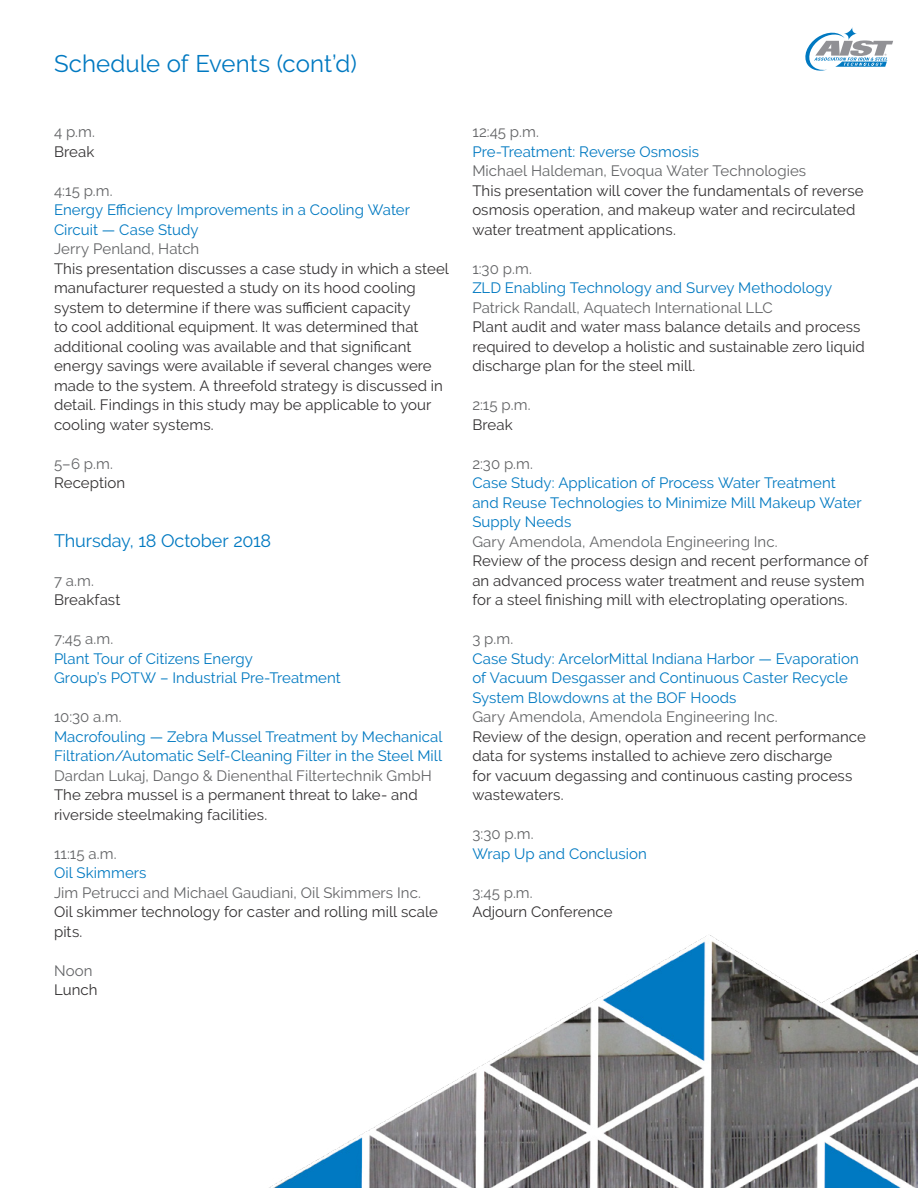
<style>
.page{position:relative;width:918px;height:1188px;background:#fff}
.page>*{position:absolute;margin:0;border:0;box-sizing:border-box;transform-origin:0 0}
.t1{font:24px "Raleway";color:#0079c1}
.t2{font:18px "Raleway";letter-spacing:-.005em;color:#0079c1}
.t3{font:15px/19.5px "Raleway";letter-spacing:.005em;color:#333132}
.t4{font:15px/19.5px "Raleway";letter-spacing:.005em;color:#0079c1}
.t5{font:15px "Raleway";letter-spacing:.005em;color:#636466}
</style>
<div class="page">
<svg style="left:805px;top:27px;width:88px;height:44px"></svg>
<img style="left:269px;top:935px;width:649px;height:253px">
<h1 class="t1" style="left:54px;top:50px;width:305px">Schedule of Events (cont’d)</h1>
<p class="t5" style="left:54px;top:123px;width:43px">4 p.m.</p>
<p class="t3" style="left:54px;top:142px;width:42px">Break</p>
<p class="t5" style="left:54px;top:182px;width:60px">4:15 p.m.</p>
<p class="t4" style="left:54px;top:200px;width:358px">Energy Efficiency Improvements in a Cooling Water<br>Circuit — Case Study</p>
<p class="t5" style="left:54px;top:240px;width:147px">Jerry Penland, Hatch</p>
<p class="t3" style="left:54px;top:259px;width:397px">This presentation discusses a case study in which a steel manufacturer requested a study on its hood cooling system to determine if there was sufficient capacity<br>to cool additional equipment. It was determined that additional cooling was available and that significant energy savings were available if several changes were made to the system. A threefold strategy is discussed in detail. Findings in this study may be applicable to your cooling water systems.</p>
<p class="t5" style="left:54px;top:455px;width:60px">5–6 p.m.</p>
<p class="t3" style="left:54px;top:473px;width:73px">Reception</p>
<p class="t2" style="left:54px;top:530px;width:219px">Thursday, 18 October 2018</p>
<p class="t5" style="left:54px;top:572px;width:42px">7 a.m.</p>
<p class="t3" style="left:54px;top:590px;width:68px">Breakfast</p>
<p class="t5" style="left:54px;top:630px;width:61px">7:45 a.m.</p>
<p class="t4" style="left:54px;top:649px;width:288px">Plant Tour of Citizens Energy<br>Group’s POTW – Industrial Pre-Treatment</p>
<p class="t5" style="left:54px;top:708px;width:69px">10:30 a.m.</p>
<p class="t4" style="left:54px;top:727px;width:390px">Macrofouling — Zebra Mussel Treatment by Mechanical<br>Filtration/Automatic Self-Cleaning Filter in the Steel Mill</p>
<p class="t5" style="left:54px;top:767px;width:379px">Dardan Lukaj, Dango &amp; Dienenthal Filtertechnik GmbH</p>
<p class="t3" style="left:54px;top:785px;width:365px">The zebra mussel is a permanent threat to lake- and riverside steelmaking facilities.</p>
<p class="t5" style="left:54px;top:845px;width:64px">11:15 a.m.</p>
<p class="t4" style="left:54px;top:863px;width:94px">Oil Skimmers</p>
<p class="t5" style="left:54px;top:884px;width:368px">Jim Petrucci and Michael Gaudiani, Oil Skimmers Inc.</p>
<p class="t3" style="left:54px;top:902px;width:385px">Oil skimmer technology for caster and rolling mill scale pits.</p>
<p class="t5" style="left:54px;top:962px;width:40px">Noon</p>
<p class="t3" style="left:54px;top:980px;width:45px">Lunch</p>
<p class="t5" style="left:472px;top:123px;width:68px">12:45 p.m.</p>
<p class="t4" style="left:472px;top:142px;width:228px">Pre-Treatment: Reverse Osmosis</p>
<p class="t5" style="left:472px;top:162px;width:335px">Michael Haldeman, Evoqua Water Technologies</p>
<p class="t3" style="left:472px;top:181px;width:393px">This presentation will cover the fundamentals of reverse osmosis operation, and makeup water and recirculated water treatment applications.</p>
<p class="t5" style="left:472px;top:260px;width:61px">1:30 p.m.</p>
<p class="t4" style="left:472px;top:278px;width:361px">ZLD Enabling Technology and Survey Methodology</p>
<p class="t5" style="left:472px;top:299px;width:302px">Patrick Randall, Aquatech International LLC</p>
<p class="t3" style="left:472px;top:317px;width:394px">Plant audit and water mass balance details and process required to develop a holistic and sustainable zero liquid discharge plan for the steel mill.</p>
<p class="t5" style="left:472px;top:396px;width:60px">2:15 p.m.</p>
<p class="t3" style="left:472px;top:415px;width:42px">Break</p>
<p class="t5" style="left:472px;top:455px;width:62px">2:30 p.m.</p>
<p class="t4" style="left:472px;top:473px;width:391px">Case Study: Application of Process Water Treatment and Reuse Technologies to Minimize Mill Makeup Water<br>Supply Needs</p>
<p class="t5" style="left:472px;top:533px;width:307px">Gary Amendola, Amendola Engineering Inc.</p>
<p class="t3" style="left:472px;top:551px;width:397px">Review of the process design and recent performance of an advanced process water treatment and reuse system for a steel finishing mill with electroplating operations.</p>
<p class="t5" style="left:472px;top:630px;width:42px">3 p.m.</p>
<p class="t4" style="left:472px;top:649px;width:388px">Case Study: ArcelorMittal Indiana Harbor — Evaporation of Vacuum Desgasser and Continuous Caster Recycle<br>System Blowdowns at the BOF Hoods</p>
<p class="t5" style="left:472px;top:708px;width:307px">Gary Amendola, Amendola Engineering Inc.</p>
<p class="t3" style="left:472px;top:727px;width:395px">Review of the design, operation and recent performance data for systems installed to achieve zero discharge<br>for vacuum degassing and continuous casting process wastewaters.</p>
<p class="t5" style="left:472px;top:825px;width:63px">3:30 p.m.</p>
<p class="t4" style="left:472px;top:844px;width:176px">Wrap Up and Conclusion</p>
<p class="t5" style="left:472px;top:884px;width:62px">3:45 p.m.</p>
<p class="t3" style="left:472px;top:902px;width:142px">Adjourn Conference</p>
</div>
